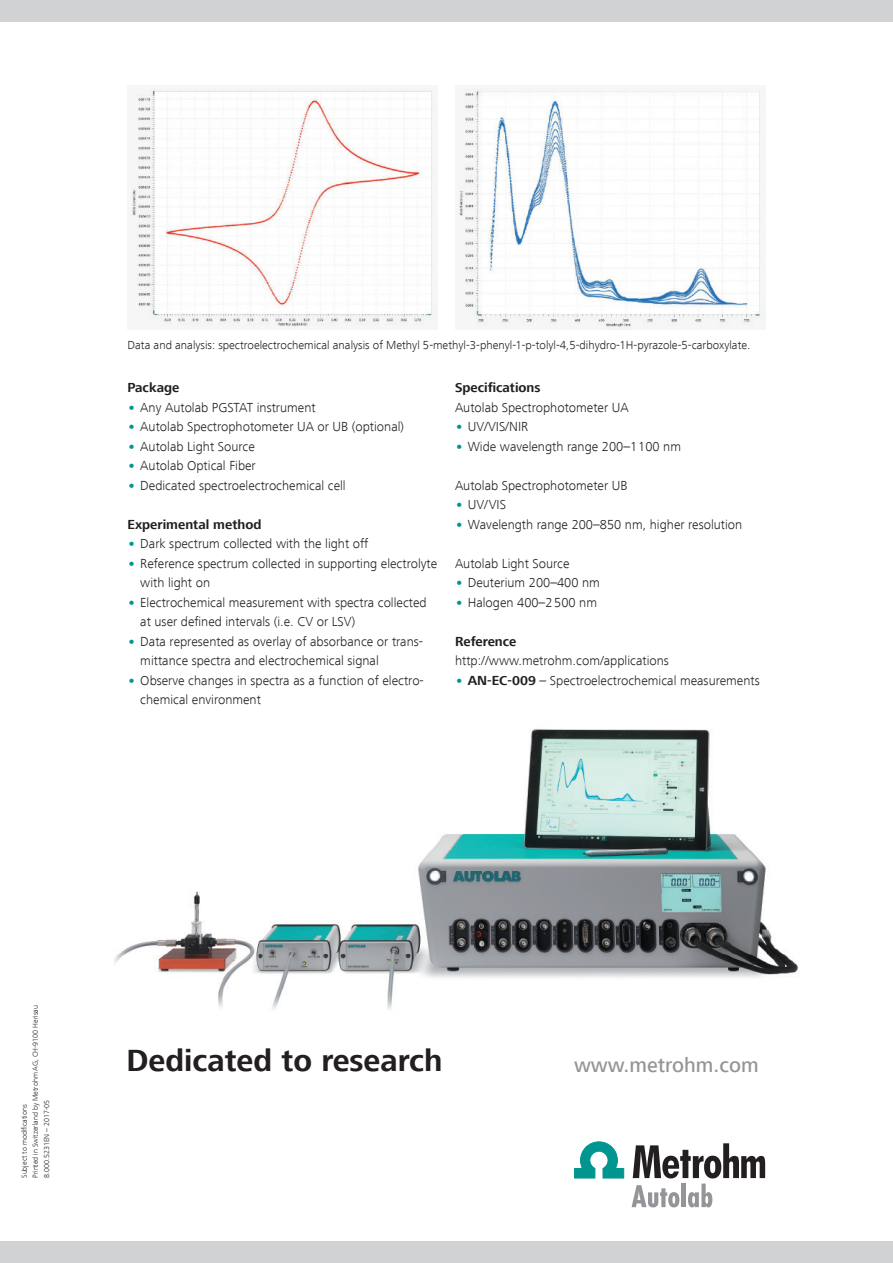
<style>
.page{position:relative;width:893px;height:1263px;background:#fff}
.page>*{position:absolute;margin:0;border:0;box-sizing:border-box;transform-origin:0 0}
.t1{font:700 31.5px "Frutiger Next LT";color:#231f20}
.t2{font:500 21px "Frutiger Next LT";color:#939598}
.t3{font:300 13.5px/19.5px "Frutiger Next LT";color:#231f20}
.t4{font:700 13.5px "Frutiger Next LT";color:#231f20}
.t5{font:300 12px "Frutiger Next LT";color:#231f20}
.t6{font:300 7.5px/11.2px "Frutiger Next LT";color:#231f20}
.s1{font-weight:800;color:#00968f}
.s2{font-weight:700}
</style>
<div class="page">
<img style="left:114px;top:729px;width:684px;height:281px">
<div style="left:0;top:1242px;width:893px;height:21px;background:#d1d2d4"></div>
<div style="left:0;top:0;width:893px;height:21px;background:#d1d2d4"></div>
<img style="left:131px;top:88px;width:306px;height:242px">
<img style="left:458px;top:88px;width:307px;height:242px">
<svg style="left:574px;top:1142px;width:50px;height:36px"></svg>
<svg style="left:631px;top:1143px;width:134px;height:64px"></svg>
<p class="t5" style="left:128px;top:338px;width:624px">Data and analysis: spectroelectrochemical analysis of Methyl 5-methyl-3-phenyl-1-p-tolyl-4,5-dihydro-1H-pyrazole-5-carboxylate.</p>
<p class="t4" style="left:128px;top:380px;width:53px">Package</p>
<p class="t3" style="left:128px;top:398px;width:190px"><span class="s1">•</span> Any Autolab PGSTAT instrument</p>
<p class="t3" style="left:128px;top:417px;width:278px"><span class="s1">•</span> Autolab Spectrophotometer UA or UB (optional)</p>
<p class="t3" style="left:128px;top:437px;width:129px"><span class="s1">•</span> Autolab Light Source</p>
<p class="t3" style="left:128px;top:456px;width:130px"><span class="s1">•</span> Autolab Optical Fiber</p>
<p class="t3" style="left:128px;top:476px;width:220px"><span class="s1">•</span> Dedicated spectroelectrochemical cell</p>
<p class="t4" style="left:128px;top:517px;width:135px">Experimental method</p>
<p class="t3" style="left:128px;top:534px;width:242px"><span class="s1">•</span> Dark spectrum collected with the light off</p>
<p class="t3" style="left:140px;top:554px;width:298px;text-indent:-13px"><span class="s1">•</span> Reference spectrum collected in supporting electrolyte with light on</p>
<p class="t3" style="left:140px;top:593px;width:288px;text-indent:-13px"><span class="s1">•</span> Electrochemical measurement with spectra collected at user defined intervals (i.e. CV or LSV)</p>
<p class="t3" style="left:140px;top:632px;width:284px;text-indent:-13px"><span class="s1">•</span> Data represented as overlay of absorbance or trans&shy;mittance spectra and electrochemical signal</p>
<p class="t3" style="left:140px;top:671px;width:285px;text-indent:-13px"><span class="s1">•</span> Observe changes in spectra as a function of electro&shy;chemical environment</p>
<p class="t4" style="left:455px;top:380px;width:87px">Specifications</p>
<p class="t3" style="left:455px;top:398px;width:175px">Autolab Spectrophotometer UA</p>
<p class="t3" style="left:455px;top:417px;width:75px"><span class="s1">•</span> UV/VIS/NIR</p>
<p class="t3" style="left:455px;top:437px;width:228px"><span class="s1">•</span> Wide wavelength range 200–1100 nm</p>
<p class="t3" style="left:455px;top:476px;width:174px">Autolab Spectrophotometer UB</p>
<p class="t3" style="left:455px;top:495px;width:52px"><span class="s1">•</span> UV/VIS</p>
<p class="t3" style="left:455px;top:515px;width:289px"><span class="s1">•</span> Wavelength range 200–850 nm, higher resolution</p>
<p class="t3" style="left:455px;top:554px;width:116px">Autolab Light Source</p>
<p class="t3" style="left:455px;top:573px;width:146px"><span class="s1">•</span> Deuterium 200–400 nm</p>
<p class="t3" style="left:455px;top:593px;width:144px"><span class="s1">•</span> Halogen 400–2500 nm</p>
<p class="t4" style="left:455px;top:634px;width:63px">Reference</p>
<p class="t3" style="left:455px;top:651px;width:215px">http://www.metrohm.com/applications</p>
<p class="t3" style="left:455px;top:671px;width:306px"><span class="s1">•</span> <span class="s2">AN-EC-009</span> – Spectroelectrochemical measurements</p>
<p class="t6" style="left:19px;top:1178px;width:174px;rotate:-90deg">Subject to modifications<br>Printed in Switzerland by Metrohm AG, CH-9100 Herisau<br>8.000.5231EN – 2017-05</p>
<h1 class="t1" style="left:126px;top:1043px;width:318px">Dedicated to research</h1>
<h2 class="t2" style="left:574px;top:1053px;width:186px">www.metrohm.com</h2>
</div>
